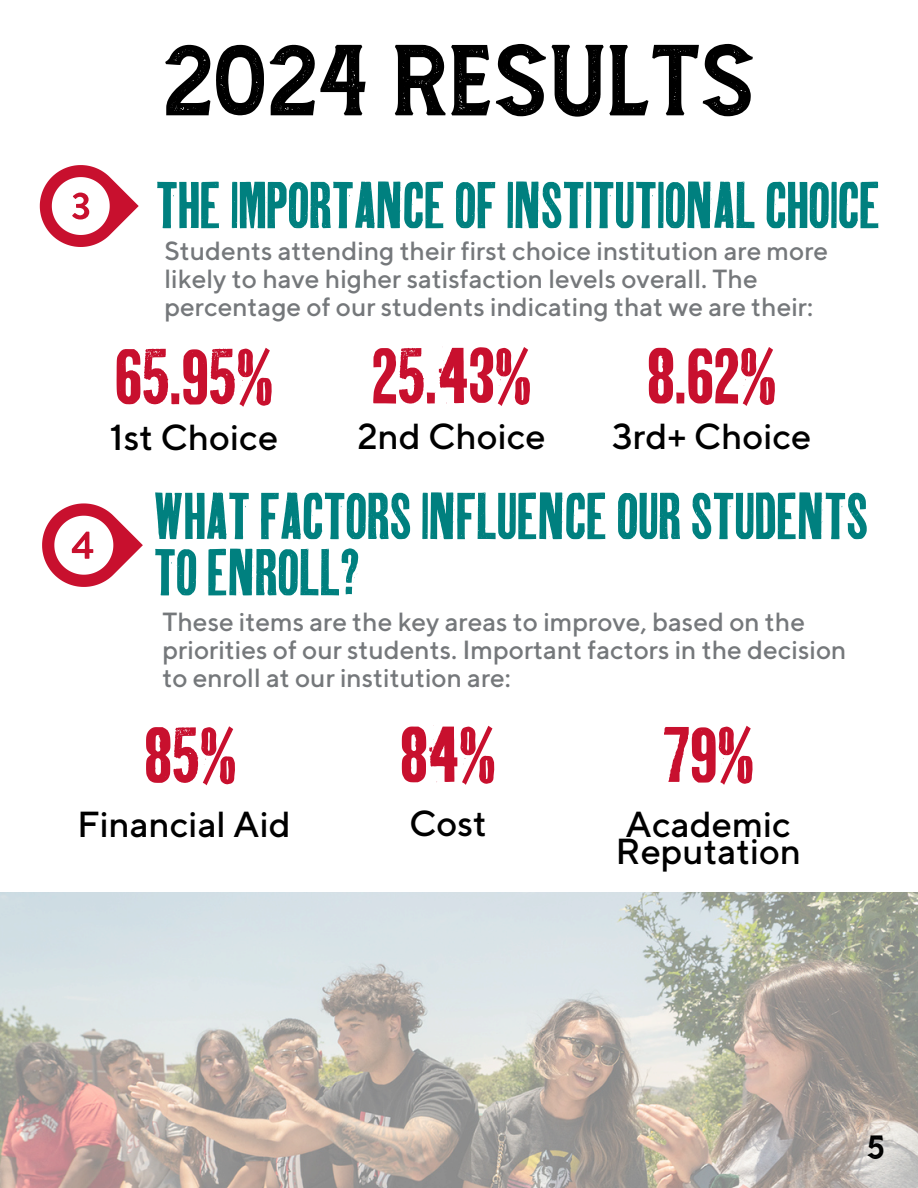
<style>
.page{position:relative;width:918px;height:1188px;background:#fff}
.page>*{position:absolute;margin:0;border:0;box-sizing:border-box;transform-origin:0 0}
.t1{font:94.35px "Amnestia Distressed";color:#000}
.t2{font:77.25px "CA Mystery Girl";color:#c8102e}
.t3{font:64.5px/56.2px "CA Mystery Girl";color:#00807f}
.t4{font:500 36.15px/27px "TT Norms";color:#000}
.t5{font:31.5px "Amnestia Distressed";color:#000}
.t6{font:500 26.25px/28.2px "TT Norms";color:#75787b}
</style>
<div class="page">
<svg style="left:42px;top:503px;width:101px;height:84px"></svg>
<svg style="left:39px;top:165px;width:100px;height:82px"></svg>
<img style="left:0;top:893px;width:918px;height:295px">
<p class="t1" style="left:162px;top:45px;width:595px">2024 RESULTS</p>
<h2 class="t3" style="left:156px;top:178px;width:726px">THEIMPORTANCEOFINSTITUTIONALCHOICE</h2>
<p class="t6" style="left:165px;top:237px;width:665px;line-height:27.8px">Students attending their first choice institution are more likely to have higher satisfaction levels overall. The percentage of our students indicating that we are their:</p>
<h3 class="t2" style="left:115px;top:330px;width:160px">65.95%</h3>
<p class="t4" style="left:110px;top:423px;width:170px">1st Choice</p>
<h2 class="t2" style="left:372px;top:329px;width:161px">25.43%</h2>
<p class="t4" style="left:357px;top:422px;width:190px">2nd Choice</p>
<h2 class="t2" style="left:647px;top:329px;width:131px">8.62%</h2>
<p class="t4" style="left:612px;top:422px;width:201px">3rd+ Choice</p>
<p class="t3" style="left:154px;top:489px;width:716px">WHATFACTORSINFLUENCEOURSTUDENTS<br>TOENROLL?</p>
<h1 class="t6" style="left:163px;top:607px;width:685px">These items are the key areas to improve, based on the priorities of our students. Important factors in the decision to enroll at our institution are:</h1>
<p class="t2" style="left:145px;top:709px;width:94px">85%</p>
<h2 class="t2" style="left:400px;top:708px;width:97px">84%</h2>
<p class="t4" style="left:409px;top:809px;width:79px">Cost</p>
<h3 class="t4" style="left:77px;top:810px;width:215px">Financial Aid</h3>
<h2 class="t2" style="left:662px;top:708px;width:93px">79%</h2>
<p class="t4" style="left:615px;top:810px;width:187px">Academic<br>Reputation</p>
<h2 class="t5" style="left:867px;top:1135px;width:19px">5</h2>
</div>
